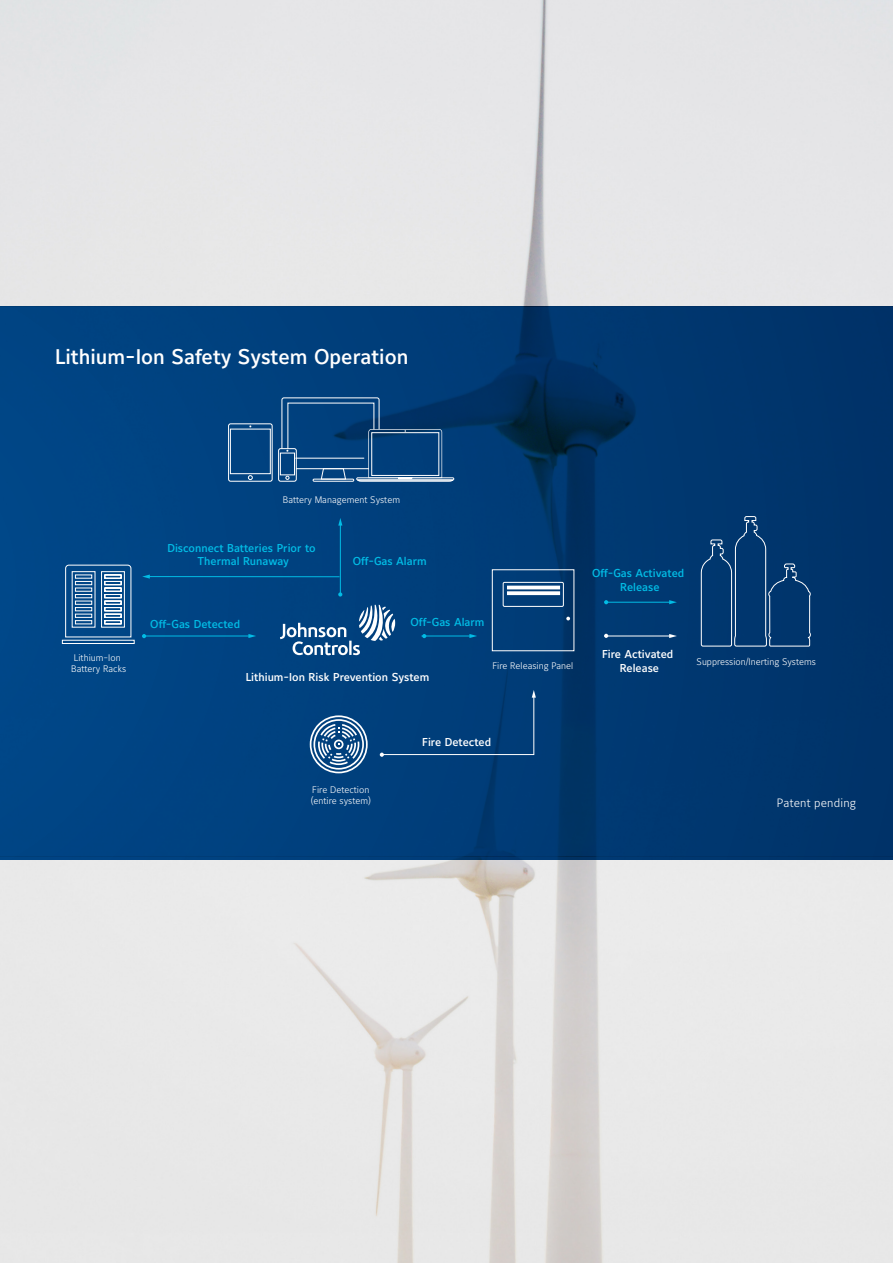
<style>
.page{position:relative;width:893px;height:1263px;background:#fff}
.page>*{position:absolute;margin:0;border:0;box-sizing:border-box;transform-origin:0 0}
.Headline_or_Title{font:500 21px "Maurea Jci Lf ML";color:#fff}
.t1{font:300 12px "Maurea Jci Lf ML";letter-spacing:.015em;color:#fff}
.t2{font:500 11.4px/13.6px "Maurea Jci Lf ML";color:#02bce5;text-align:center}
.t3{font:500 11.4px/13.6px "Maurea Jci Lf ML";color:#fff;text-align:center}
.t4{font:300 9.45px/11.4px "Maurea Jci Lf ML";color:#fff}
</style>
<div class="page">
<img style="left:0;top:0;width:893px;height:1263px">
<svg style="left:280px;top:605px;width:115px;height:50px;background:#396b9b"></svg>
<div style="left:278px;top:448px;width:19px;height:34px;border:1px solid #fff;border-radius:2px"></div>
<div style="left:280px;top:453px;width:15px;height:22px;border:1px solid #fff"></div>
<div style="left:228px;top:423px;width:45px;height:59px;border:1px solid #fff;border-radius:2px"></div>
<div style="left:230px;top:429px;width:41px;height:45px;border:1px solid #fff"></div>
<svg style="left:248px;top:475px;width:5px;height:5px"></svg>
<svg style="left:281px;top:397px;width:173px;height:86px;background:#184e83"></svg>
<svg style="left:61px;top:564px;width:74px;height:80px;background:#4275a5"></svg>
<hr style="left:144px;top:636px;width:106px;height:1px;background:#02bce5">
<svg style="left:248px;top:634px;width:8px;height:4px"></svg>
<hr style="left:421px;top:636px;width:50px;height:1px;background:#02bce5">
<svg style="left:469px;top:634px;width:8px;height:4px"></svg>
<hr style="left:605px;top:602px;width:66px;height:1px;background:#02bce5">
<svg style="left:669px;top:600px;width:8px;height:4px"></svg>
<hr style="left:605px;top:636px;width:66px;height:1px;background:#fff">
<svg style="left:669px;top:634px;width:8px;height:4px"></svg>
<hr style="left:340px;top:524px;width:1px;height:70px;background:#02bce5">
<svg style="left:338px;top:518px;width:4px;height:8px"></svg>
<hr style="left:148px;top:576px;width:192px;height:1px;background:#02bce5">
<svg style="left:142px;top:574px;width:8px;height:5px"></svg>
<svg style="left:310px;top:715px;width:58px;height:58px;background:#4e7aa4"></svg>
<div style="left:380px;top:690px;width:156px;height:67px;background:#003e7a"></div>
<svg style="left:422px;top:634px;width:4px;height:4px"></svg>
<svg style="left:142px;top:634px;width:4px;height:4px"></svg>
<svg style="left:566px;top:617px;width:4px;height:3px"></svg>
<svg style="left:507px;top:591px;width:53px;height:4px"></svg>
<hr style="left:507px;top:586px;width:53px;height:3px;background:#fff">
<svg style="left:604px;top:600px;width:4px;height:4px"></svg>
<svg style="left:604px;top:634px;width:4px;height:4px"></svg>
<svg style="left:700px;top:516px;width:111px;height:131px;background:#0b3e73"></svg>
<svg style="left:338px;top:592px;width:4px;height:4px"></svg>
<div style="left:503px;top:582px;width:61px;height:25px;border:1px solid #fff"></div>
<p class="Headline_or_Title" style="left:55px;top:344px;width:355px">Lithium-Ion Safety System Operation</p>
<p class="t4" style="left:283px;top:494px;width:119px">Battery Management System</p>
<p class="t2" style="left:167px;top:541px;width:150px">Disconnect Batteries Prior to<br>Thermal Runaway</p>
<p class="t2" style="left:353px;top:555px;width:75px">Off-Gas Alarm</p>
<p class="t2" style="left:150px;top:617px;width:91px">Off-Gas Detected</p>
<p class="t2" style="left:411px;top:615px;width:75px">Off-Gas Alarm</p>
<p class="t2" style="left:592px;top:567px;width:94px">Off-Gas Activated<br>Release</p>
<p class="t3" style="left:602px;top:647px;width:73px">Fire Activated<br>Release</p>
<p class="t4" style="left:71px;top:651px;width:56px">Lithium-Ion<br>Battery Racks</p>
<p class="t4" style="left:697px;top:656px;width:121px">Suppression/Inerting Systems</p>
<p class="t3" style="left:246px;top:670px;width:185px">Lithium-Ion Risk Prevention System</p>
<p class="t4" style="left:492px;top:659px;width:83px">Fire Releasing Panel</p>
<p class="t4" style="left:311px;top:783px;width:62px">Fire Detection (entire system)</p>
<p class="t3" style="left:422px;top:736px;width:71px">Fire Detected</p>
<p class="t1" style="left:777px;top:795px;width:81px">Patent pending</p>
</div>
